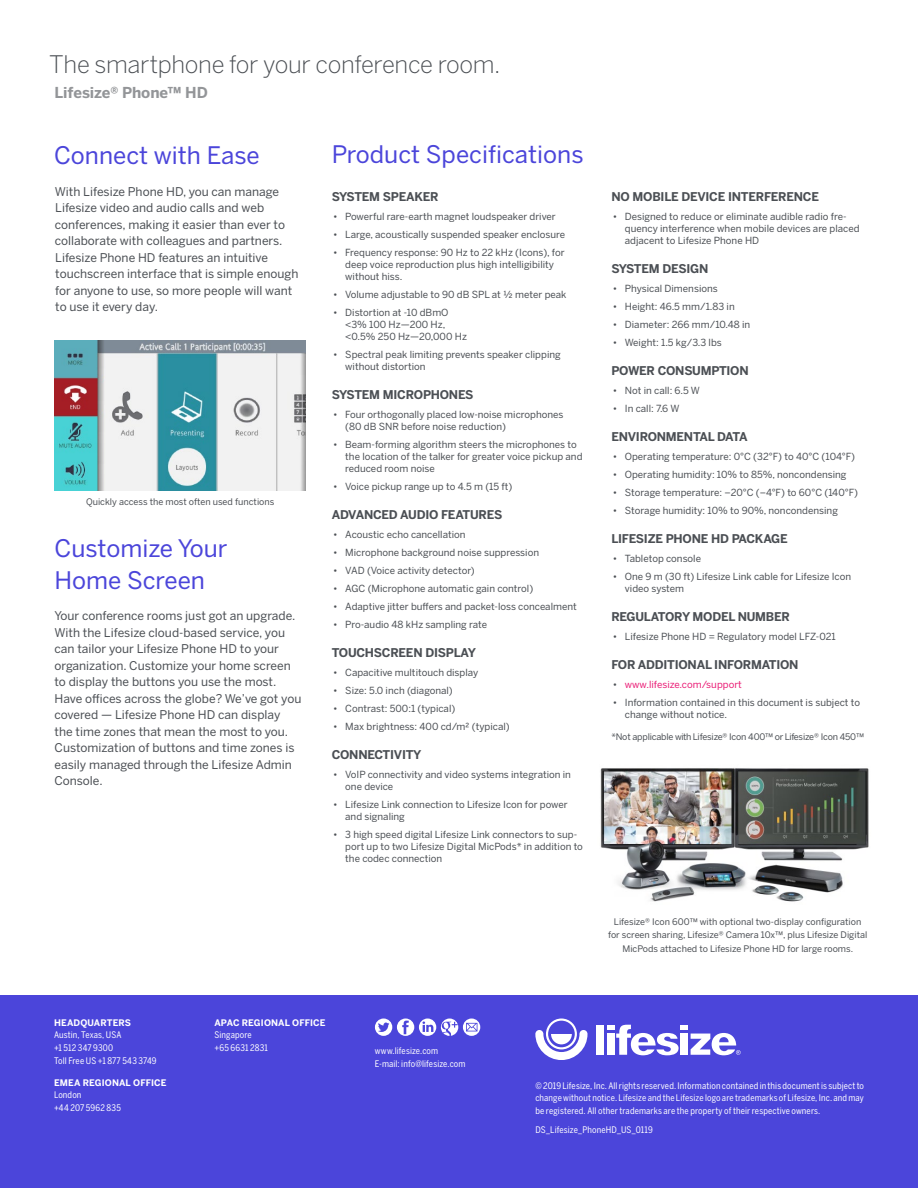
<style>
.page{position:relative;width:918px;height:1188px;background:#fff}
.page>*{position:absolute;margin:0;border:0;box-sizing:border-box;transform-origin:0 0}
.t1{font:24px/31.5px "Benton Sans";color:#4b45da}
.t2{font:300 24px "Benton Sans";letter-spacing:-.015em;color:#4b4f54}
.t3{font:700 15px "Benton Sans";letter-spacing:-.01em;color:#939598}
.t4{font:12px/16.5px "Benton Sans";color:#4b4f54}
.t5{font:700 12px "Benton Sans";letter-spacing:-.02em;color:#4b4f54}
.t6{font:9.75px/12px "Benton Sans";color:#4b4f54}
.t7{font:9.75px "Benton Sans";color:#ea1d76}
.t8{font:9px/12.8px "Benton Sans Cond";letter-spacing:.015em;color:#fff}
.t9{font:9px/13.5px "Benton Sans";color:#4b4f54;text-align:center}
.t10{font:9px "Benton Sans";letter-spacing:-.02em;color:#4b4f54}
.t11{font:700 9px "Benton Sans";letter-spacing:.01em;color:#fff}
.s1{color:#4b4f54}
</style>
<div class="page">
<div style="left:0;top:996px;width:918px;height:192px;background:#4b45da"></div>
<svg style="left:375px;top:1019px;width:105px;height:17px"></svg>
<svg style="left:535px;top:1019px;width:53px;height:41px"></svg>
<div style="left:607px;top:1025px;width:8px;height:5px;background:#fff"></div>
<div style="left:607px;top:1034px;width:8px;height:21px;background:#fff"></div>
<div style="left:596px;top:1025px;width:8px;height:30px;background:#fff"></div>
<div style="left:680px;top:1025px;width:8px;height:5px;background:#fff"></div>
<div style="left:680px;top:1034px;width:8px;height:21px;background:#fff"></div>
<svg style="left:616px;top:1025px;width:63px;height:30px"></svg>
<svg style="left:691px;top:1033px;width:50px;height:22px"></svg>
<img style="left:600px;top:768px;width:269px;height:134px">
<img style="left:54px;top:340px;width:252px;height:151px">
<h1 class="t2" style="left:49px;top:50px;width:453px">The smartphone for your conference room.</h1>
<h2 class="t3" style="left:55px;top:83px;width:155px">Lifesize® Phone™ HD</h2>
<h1 class="t1" style="left:54px;top:139px;width:207px">Connect with Ease</h1>
<p class="t4" style="left:55px;top:183px;width:245px">With Lifesize Phone HD, you can manage Lifesize video and audio calls and web conferences, making it easier than ever to collaborate with colleagues and partners.<br>Lifesize Phone HD features an intuitive touchscreen interface that is simple enough for anyone to use, so more people will want to use it every day.</p>
<p class="t9" style="left:86px;top:495px;width:190px">Quickly access the most often used functions</p>
<h1 class="t1" style="left:55px;top:532px;width:174px">Customize Your<br>Home Screen</h1>
<p class="t4" style="left:55px;top:607px;width:248px">Your conference rooms just got an upgrade.<br>With the Lifesize cloud-based service, you can tailor your Lifesize Phone HD to your organization. Customize your home screen to display the buttons you use the most.<br>Have offices across the globe? We’ve got you covered — Lifesize Phone HD can display the time zones that mean the most to you.<br>Customization of buttons and time zones is easily managed through the Lifesize Admin Console.</p>
<h1 class="t1" style="left:332px;top:138px;width:253px">Product Specifications</h1>
<p class="t5" style="left:332px;top:189px;width:108px">SYSTEM SPEAKER</p>
<p class="t6" style="left:333px;top:210px;width:224px">• Powerful rare-earth magnet loudspeaker driver</p>
<p class="t6" style="left:333px;top:228px;width:233px">• Large, acoustically suspended speaker enclosure</p>
<p class="t6" style="left:345px;top:246px;width:221px;text-indent:-12px">• Frequency response: 90 Hz to 22 kHz (Icons), for deep voice reproduction plus high intelligibility without hiss.</p>
<p class="t6" style="left:333px;top:288px;width:235px">• Volume adjustable to 90 dB SPL at ½ meter peak</p>
<p class="t6" style="left:345px;top:306px;width:123px;text-indent:-12px">• Distortion at -10 dBmO &lt;3% 100 Hz—200 Hz, &lt;0.5% 250 Hz—20,000 Hz</p>
<p class="t6" style="left:345px;top:348px;width:217px;text-indent:-12px">• Spectral peak limiting prevents speaker clipping without distortion</p>
<p class="t5" style="left:332px;top:387px;width:143px">SYSTEM MICROPHONES</p>
<p class="t6" style="left:345px;top:408px;width:220px;text-indent:-12px">• Four orthogonally placed low-noise microphones (80 dB SNR before noise reduction)</p>
<p class="t6" style="left:345px;top:438px;width:239px;text-indent:-12px">• Beam-forming algorithm steers the microphones to the location of the talker for greater voice pickup and reduced room noise</p>
<p class="t6" style="left:333px;top:480px;width:181px">• Voice pickup range up to 4.5 m (15 ft)</p>
<p class="t5" style="left:332px;top:507px;width:172px">ADVANCED AUDIO FEATURES</p>
<p class="t6" style="left:333px;top:528px;width:134px">• Acoustic echo cancellation</p>
<p class="t6" style="left:333px;top:546px;width:207px">• Microphone background noise suppression</p>
<p class="t6" style="left:333px;top:564px;width:143px">• VAD (Voice activity detector)</p>
<p class="t6" style="left:333px;top:582px;width:202px">• AGC (Microphone automatic gain control)</p>
<p class="t6" style="left:333px;top:600px;width:245px">• Adaptive jitter buffers and packet-loss concealment</p>
<p class="t6" style="left:333px;top:618px;width:156px">• Pro-audio 48 kHz sampling rate</p>
<p class="t5" style="left:332px;top:645px;width:146px">TOUCHSCREEN DISPLAY</p>
<p class="t6" style="left:333px;top:666px;width:147px">• Capacitive multitouch display</p>
<p class="t6" style="left:333px;top:684px;width:121px">• Size: 5.0 inch (diagonal)</p>
<p class="t6" style="left:333px;top:702px;width:124px">• Contrast: 500:1 (typical)</p>
<p class="t6" style="left:333px;top:720px;width:178px">• Max brightness: 400 cd/m² (typical)</p>
<p class="t5" style="left:332px;top:747px;width:91px">CONNECTIVITY</p>
<p class="t6" style="left:345px;top:768px;width:227px;text-indent:-12px">• VoIP connectivity and video systems integration in one device</p>
<p class="t6" style="left:345px;top:798px;width:224px;text-indent:-12px">• Lifesize Link connection to Lifesize Icon for power and signaling</p>
<p class="t6" style="left:345px;top:828px;width:239px;text-indent:-12px">• 3 high speed digital Lifesize Link connectors to sup&shy;port up to two Lifesize Digital MicPods* in addition to the codec connection</p>
<p class="t5" style="left:611px;top:189px;width:209px">NO MOBILE DEVICE INTERFERENCE</p>
<p class="t6" style="left:625px;top:210px;width:236px;text-indent:-12px">• Designed to reduce or eliminate audible radio fre&shy;quency interference when mobile devices are placed adjacent to Lifesize Phone HD</p>
<p class="t5" style="left:611px;top:261px;width:98px">SYSTEM DESIGN</p>
<p class="t6" style="left:613px;top:282px;width:106px">• Physical Dimensions</p>
<p class="t6" style="left:613px;top:300px;width:123px">• Height: 46.5 mm/1.83 in</p>
<p class="t6" style="left:613px;top:318px;width:139px">• Diameter: 266 mm/10.48 in</p>
<p class="t6" style="left:613px;top:336px;width:110px">• Weight: 1.5 kg/3.3 lbs</p>
<p class="t5" style="left:611px;top:363px;width:139px">POWER CONSUMPTION</p>
<p class="t6" style="left:613px;top:384px;width:88px">• Not in call: 6.5 W</p>
<p class="t6" style="left:613px;top:402px;width:68px">• In call: 7.6 W</p>
<p class="t5" style="left:611px;top:429px;width:138px">ENVIRONMENTAL DATA</p>
<p class="t6" style="left:613px;top:450px;width:244px">• Operating temperature: 0°C (32°F) to 40°C (104°F)</p>
<p class="t6" style="left:613px;top:468px;width:235px">• Operating humidity: 10% to 85%, noncondensing</p>
<p class="t6" style="left:613px;top:486px;width:247px">• Storage temperature: –20°C (–4°F) to 60°C (140°F)</p>
<p class="t6" style="left:613px;top:504px;width:227px">• Storage humidity: 10% to 90%, noncondensing</p>
<p class="t5" style="left:611px;top:531px;width:178px">LIFESIZE PHONE HD PACKAGE</p>
<p class="t6" style="left:613px;top:552px;width:90px">• Tabletop console</p>
<p class="t6" style="left:625px;top:570px;width:228px;text-indent:-12px">• One 9 m (30 ft) Lifesize Link cable for Lifesize Icon video system</p>
<p class="t5" style="left:611px;top:609px;width:180px">REGULATORY MODEL NUMBER</p>
<p class="t6" style="left:613px;top:630px;width:224px">• Lifesize Phone HD = Regulatory model LFZ-021</p>
<p class="t5" style="left:611px;top:657px;width:189px">FOR ADDITIONAL INFORMATION</p>
<p class="t7" style="left:613px;top:678px;width:131px"><span class="s1">•</span> www.lifesize.com/support</p>
<p class="t6" style="left:625px;top:696px;width:237px;text-indent:-12px">• Information contained in this document is subject to change without notice.</p>
<p class="t10" style="left:611px;top:732px;width:254px">*Not applicable with Lifesize® Icon 400™ or Lifesize® Icon 450™</p>
<p class="t9" style="left:608px;top:915px;width:261px">Lifesize® Icon 600™ with optional two-display configuration for screen sharing, Lifesize® Camera 10x™, plus Lifesize Digital<br>MicPods attached to Lifesize Phone HD for large rooms.</p>
<p class="t11" style="left:54px;top:1017px;width:79px">HEADQUARTERS</p>
<p class="t8" style="left:54px;top:1029px;width:104px">Austin, Texas, USA<br>+1 512 347 9300<br>Toll Free US +1 877 543 3749</p>
<p class="t11" style="left:54px;top:1077px;width:114px">EMEA REGIONAL OFFICE</p>
<p class="t8" style="left:54px;top:1089px;width:68px">London<br>+44 207 5962 835</p>
<p class="t11" style="left:214px;top:1017px;width:113px">APAC REGIONAL OFFICE</p>
<p class="t8" style="left:214px;top:1029px;width:55px">Singapore +65 6631 2831</p>
<p class="t8" style="left:375px;top:1044px;width:92px">www.lifesize.com<br>E-mail: info@lifesize.com</p>
<p class="t8" style="left:535px;top:1079px;width:330px;text-align:justify">© 2019 Lifesize, Inc. All rights reserved. Information contained in this document is subject to change without notice. Lifesize and the Lifesize logo are trademarks of Lifesize, Inc. and may be registered. All other trademarks are the property of their respective owners.</p>
<p class="t8" style="left:535px;top:1123px;width:119px">DS_Lifesize_PhoneHD_US_0119</p>
</div>
